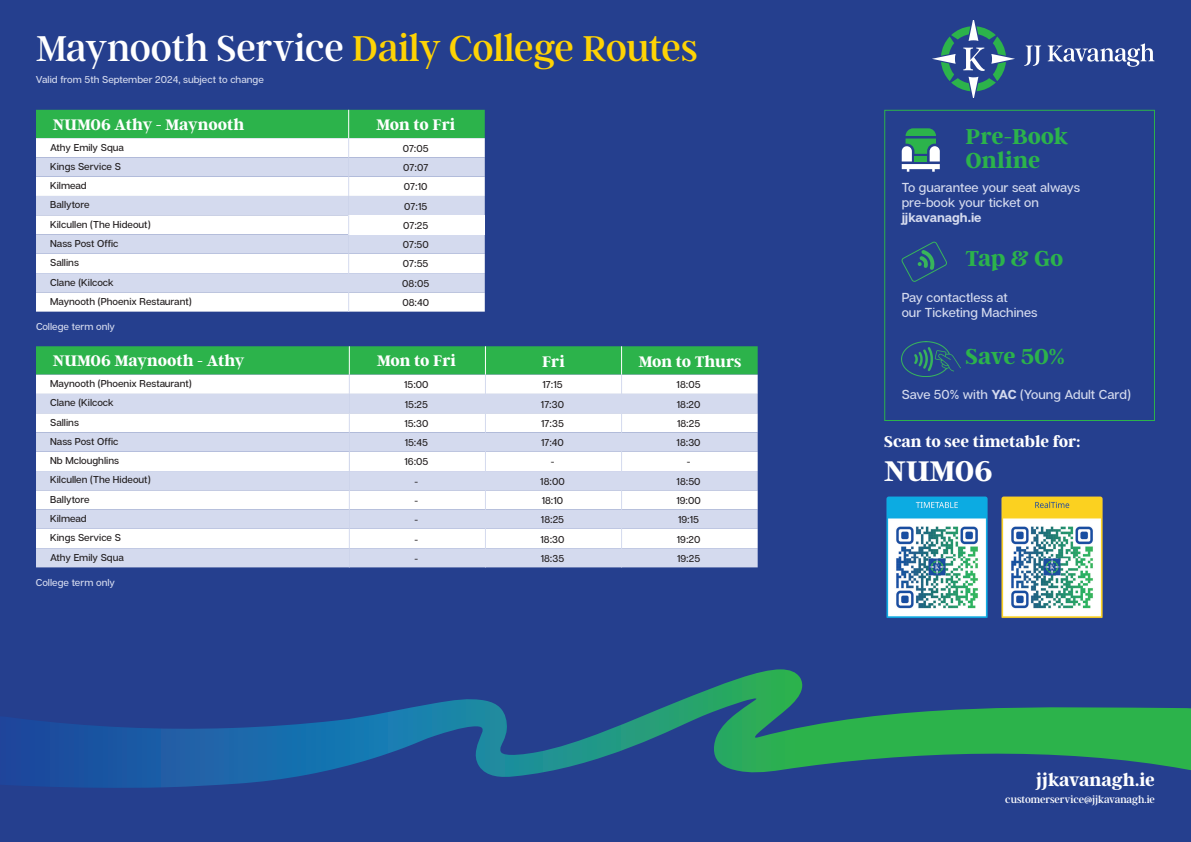
<style>
.page{position:relative;width:1191px;height:842px;background:#253f8e}
.page>*{position:absolute;margin:0;border:0;box-sizing:border-box;transform-origin:0 0}
.t1{font:40px "Argent CF";letter-spacing:-.01em;color:#fed304}
.t2{font:700 31.6px "Argent CF";color:#fff}
.t3{font:700 24px/24px "Argent CF";letter-spacing:-.005em;color:#2cb34b}
.t4{font:700 19px "Argent CF";letter-spacing:-.005em;color:#fff}
.t5{font:700 17.1px "Argent CF";letter-spacing:-.005em;color:#fff}
.t6{font:700 17px "Argent CF";color:#fff}
.t7{font:500 13px/15px "Articulat CF";color:#d4daee}
.t8{font:700 13px "Articulat CF";letter-spacing:-.005em;color:#d4daee}
.t9{font:11px "Argent CF";letter-spacing:-.005em;color:#fff}
.t10{font:500 10px "Articulat CF";color:#231f20}
.t11{font:500 10px "Articulat CF";color:#d4daee}
.s1{color:#fff}
.s2{font-weight:700}
</style>
<div class="page">
<svg style="left:36px;top:110px;width:449px;height:202px"></svg>
<svg style="left:36px;top:346px;width:721px;height:221px"></svg>
<svg style="left:932px;top:20px;width:222px;height:77px"></svg>
<svg style="left:0;top:669px;width:1191px;height:119px"></svg>
<div style="left:884px;top:110px;width:271px;height:311px;border:1px solid #2cb34b"></div>
<svg style="left:901px;top:128px;width:38px;height:44px"></svg>
<div style="left:914px;top:156px;width:13px;height:5px;background:#2cb34b"></div>
<svg style="left:901px;top:242px;width:45px;height:40px"></svg>
<img style="left:901px;top:342px;width:59px;height:35px">
<img style="left:885px;top:496px;width:103px;height:125px">
<img style="left:1000px;top:496px;width:103px;height:125px">
<h1 class="t1" style="left:36px;top:27px;width:663px"><span class="s1">Maynooth Service</span> Daily College Routes</h1>
<p class="t11" style="left:36px;top:74px;width:229px">Valid from 5th September 2024, subject to change</p>
<h3 class="t6" style="left:53px;top:115px;width:193px">NUM06 Athy - Maynooth</h3>
<h3 class="t6" style="left:376px;top:115px;width:81px">Mon to Fri</h3>
<p class="t10" style="left:50px;top:141px;width:75px">Athy Emily Squa</p>
<p class="t10" style="left:403px;top:142px;width:28px">07:05</p>
<p class="t10" style="left:50px;top:160px;width:72px">Kings Service S</p>
<p class="t10" style="left:403px;top:162px;width:27px">07:07</p>
<p class="t10" style="left:50px;top:180px;width:38px">Kilmead</p>
<p class="t10" style="left:404px;top:181px;width:25px">07:10</p>
<p class="t10" style="left:50px;top:199px;width:41px">Ballytore</p>
<p class="t10" style="left:404px;top:200px;width:25px">07:15</p>
<p class="t10" style="left:50px;top:218px;width:102px">Kilcullen (The Hideout)</p>
<p class="t10" style="left:403px;top:219px;width:27px">07:25</p>
<p class="t10" style="left:50px;top:238px;width:70px">Nass Post Offic</p>
<p class="t10" style="left:403px;top:239px;width:27px">07:50</p>
<p class="t10" style="left:50px;top:257px;width:30px">Sallins</p>
<p class="t10" style="left:403px;top:258px;width:27px">07:55</p>
<p class="t10" style="left:50px;top:276px;width:65px">Clane (Kilcock</p>
<p class="t10" style="left:402px;top:277px;width:28px">08:05</p>
<p class="t10" style="left:50px;top:295px;width:143px">Maynooth (Phoenix Restaurant)</p>
<p class="t10" style="left:402px;top:297px;width:28px">08:40</p>
<p class="t11" style="left:36px;top:321px;width:81px">College term only</p>
<h3 class="t6" style="left:53px;top:351px;width:193px">NUM06 Maynooth - Athy</h3>
<h3 class="t6" style="left:377px;top:351px;width:81px">Mon to Fri</h3>
<h3 class="t6" style="left:542px;top:353px;width:24px">Fri</h3>
<h3 class="t6" style="left:638px;top:353px;width:105px">Mon to Thurs</h3>
<p class="t10" style="left:50px;top:378px;width:143px">Maynooth (Phoenix Restaurant)</p>
<p class="t10" style="left:404px;top:379px;width:26px">15:00</p>
<p class="t10" style="left:542px;top:379px;width:22px">17:15</p>
<p class="t10" style="left:676px;top:379px;width:25px">18:05</p>
<p class="t10" style="left:50px;top:397px;width:65px">Clane (Kilcock</p>
<p class="t10" style="left:405px;top:398px;width:25px">15:25</p>
<p class="t10" style="left:541px;top:398px;width:25px">17:30</p>
<p class="t10" style="left:677px;top:398px;width:25px">18:20</p>
<p class="t10" style="left:50px;top:416px;width:30px">Sallins</p>
<p class="t10" style="left:404px;top:417px;width:26px">15:30</p>
<p class="t10" style="left:541px;top:417px;width:24px">17:35</p>
<p class="t10" style="left:677px;top:417px;width:25px">18:25</p>
<p class="t10" style="left:50px;top:435px;width:70px">Nass Post Offic</p>
<p class="t10" style="left:405px;top:437px;width:25px">15:45</p>
<p class="t10" style="left:541px;top:437px;width:24px">17:40</p>
<p class="t10" style="left:676px;top:437px;width:25px">18:30</p>
<p class="t10" style="left:50px;top:455px;width:70px">Nb Mcloughlins</p>
<p class="t10" style="left:404px;top:456px;width:26px">16:05</p>
<p class="t10" style="left:550px;top:456px;width:5px">-</p>
<p class="t10" style="left:687px;top:456px;width:5px">-</p>
<p class="t10" style="left:50px;top:474px;width:102px">Kilcullen (The Hideout)</p>
<p class="t10" style="left:414px;top:475px;width:5px">-</p>
<p class="t10" style="left:540px;top:475px;width:26px">18:00</p>
<p class="t10" style="left:676px;top:475px;width:25px">18:50</p>
<p class="t10" style="left:50px;top:493px;width:41px">Ballytore</p>
<p class="t10" style="left:414px;top:495px;width:5px">-</p>
<p class="t10" style="left:542px;top:495px;width:23px">18:10</p>
<p class="t10" style="left:676px;top:495px;width:26px">19:00</p>
<p class="t10" style="left:50px;top:513px;width:38px">Kilmead</p>
<p class="t10" style="left:414px;top:514px;width:5px">-</p>
<p class="t10" style="left:541px;top:514px;width:25px">18:25</p>
<p class="t10" style="left:678px;top:514px;width:23px">19:15</p>
<p class="t10" style="left:50px;top:532px;width:72px">Kings Service S</p>
<p class="t10" style="left:414px;top:533px;width:5px">-</p>
<p class="t10" style="left:540px;top:533px;width:25px">18:30</p>
<p class="t10" style="left:677px;top:533px;width:25px">19:20</p>
<p class="t10" style="left:50px;top:551px;width:75px">Athy Emily Squa</p>
<p class="t10" style="left:414px;top:552px;width:5px">-</p>
<p class="t10" style="left:541px;top:552px;width:25px">18:35</p>
<p class="t10" style="left:677px;top:552px;width:25px">19:25</p>
<p class="t11" style="left:36px;top:576px;width:81px">College term only</p>
<h3 class="t3" style="left:965px;top:125px;width:104px">Pre-Book<br>Online</h3>
<h3 class="t7" style="left:901px;top:180px;width:180px">To guarantee your seat always pre-book your ticket on</h3>
<h3 class="t8" style="left:901px;top:209px;width:81px">jjkavanagh.ie</h3>
<h3 class="t3" style="left:965px;top:247px;width:99px">Tap &amp; Go</h3>
<h3 class="t7" style="left:901px;top:290px;width:137px">Pay contactless at<br>our Ticketing Machines</h3>
<h3 class="t3" style="left:965px;top:344px;width:101px">Save 50%</h3>
<h3 class="t7" style="left:901px;top:387px;width:231px">Save 50% with <span class="s2">YAC</span> (Young Adult Card)</h3>
<h3 class="t5" style="left:884px;top:432px;width:197px">Scan to see timetable for:</h3>
<h2 class="t2" style="left:884px;top:454px;width:110px">NUM06</h2>
<h3 class="t4" style="left:1036px;top:769px;width:121px">jjkavanagh.ie</h3>
<p class="t9" style="left:1005px;top:793px;width:151px">customerservice@jjkavanagh.ie</p>
</div>
